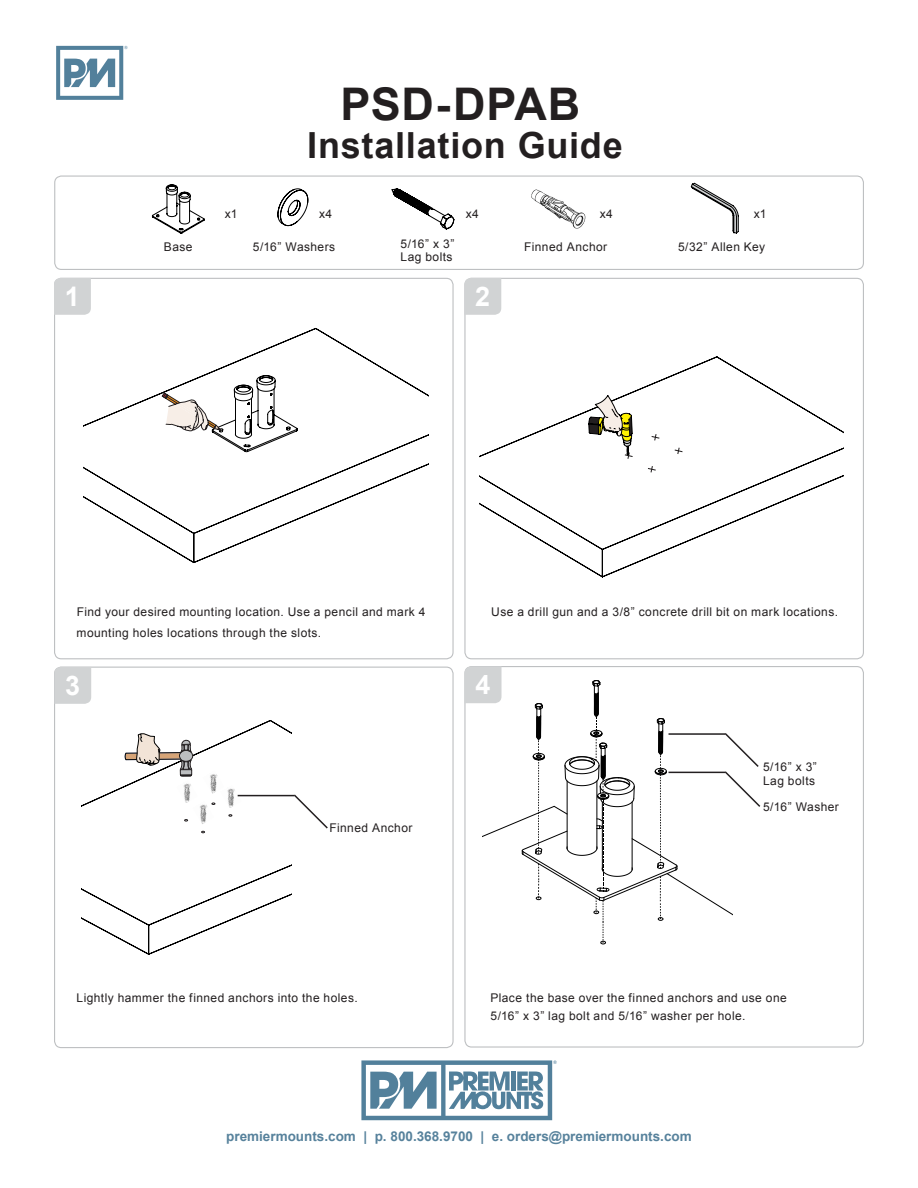
<style>
.page{position:relative;width:918px;height:1188px;background:#fff}
.page>*{position:absolute;margin:0;border:0;box-sizing:border-box;transform-origin:0 0}
.t1{font:700 45px "Arial";letter-spacing:.015em;color:#231f20}
.t2{font:700 36px "Arial";letter-spacing:.02em;color:#231f20}
.t3{font:700 27px "Arial";color:#fff}
.t4{font:700 13.5px "Arial";color:#57829c}
.t5{font:12px/21px "Arial";letter-spacing:.035em;color:#231f20}
</style>
<div class="page">
<div style="left:54px;top:176px;width:810px;height:94px;border:1px solid #bec0c2;border-radius:7px"></div>
<svg style="left:54px;top:278px;width:37px;height:37px"></svg>
<svg style="left:464px;top:278px;width:37px;height:37px"></svg>
<svg style="left:54px;top:667px;width:37px;height:37px"></svg>
<svg style="left:691px;top:183px;width:48px;height:50px"></svg>
<svg style="left:152px;top:185px;width:52px;height:48px"></svg>
<img style="left:531px;top:190px;width:55px;height:39px">
<svg style="left:392px;top:188px;width:62px;height:42px"></svg>
<svg style="left:278px;top:189px;width:30px;height:37px"></svg>
<svg style="left:83px;top:328px;width:346px;height:235px"></svg>
<svg style="left:162px;top:392px;width:60px;height:39px"></svg>
<svg style="left:479px;top:357px;width:365px;height:220px"></svg>
<svg style="left:650px;top:433px;width:11px;height:9px"></svg>
<svg style="left:647px;top:465px;width:10px;height:9px"></svg>
<svg style="left:674px;top:446px;width:10px;height:9px"></svg>
<svg style="left:588px;top:357px;width:46px;height:103px"></svg>
<svg style="left:81px;top:720px;width:211px;height:235px"></svg>
<img style="left:176px;top:780px;width:22px;height:23px">
<img style="left:203px;top:770px;width:21px;height:24px">
<img style="left:192px;top:801px;width:22px;height:23px">
<img style="left:220px;top:785px;width:22px;height:23px">
<svg style="left:125px;top:733px;width:68px;height:44px"></svg>
<hr style="left:238px;top:795px;width:56px;height:1px;background:#231f20">
<svg style="left:292px;top:794px;width:36px;height:35px"></svg>
<svg style="left:465px;top:666px;width:297px;height:310px"></svg>
<svg style="left:56px;top:46px;width:72px;height:54px"></svg>
<svg style="left:361px;top:1060px;width:196px;height:60px"></svg>
<h1 class="t1" style="left:340px;top:74px;width:241px">PSD-DPAB</h1>
<h2 class="t2" style="left:307px;top:122px;width:317px">Installation Guide</h2>
<p class="t5" style="left:164px;top:236px;width:30px">Base</p>
<p class="t5" style="left:225px;top:204px;width:14px">x1</p>
<p class="t5" style="left:319px;top:204px;width:14px">x4</p>
<p class="t5" style="left:466px;top:204px;width:14px">x4</p>
<p class="t5" style="left:600px;top:204px;width:14px">x4</p>
<p class="t5" style="left:754px;top:204px;width:14px">x1</p>
<p class="t5" style="left:253px;top:236px;width:84px">5/16” Washers</p>
<p class="t5" style="left:401px;top:233px;width:55px">5/16” x 3”</p>
<p class="t5" style="left:524px;top:236px;width:85px">Finned Anchor</p>
<p class="t5" style="left:678px;top:236px;width:88px">5/32” Allen Key</p>
<p class="t5" style="left:401px;top:247px;width:54px">Lag bolts</p>
<h3 class="t3" style="left:65px;top:278px;width:17px">1</h3>
<h3 class="t3" style="left:475px;top:278px;width:17px">2</h3>
<p class="t5" style="left:77px;top:602px;width:350px">Find your desired mounting location. Use a pencil and mark 4 mounting holes locations through the slots.</p>
<p class="t5" style="left:491px;top:602px;width:348px">Use a drill gun and a 3/8” concrete drill bit on mark locations.</p>
<h3 class="t3" style="left:65px;top:667px;width:17px">3</h3>
<h3 class="t3" style="left:476px;top:667px;width:17px">4</h3>
<p class="t5" style="left:329px;top:817px;width:85px">Finned Anchor</p>
<p class="t5" style="left:763px;top:761px;width:55px;line-height:13.5px">5/16” x 3”<br>Lag bolts</p>
<p class="t5" style="left:763px;top:796px;width:77px">5/16” Washer</p>
<p class="t5" style="left:77px;top:987px;width:283px">Lightly hammer the finned anchors into the holes.</p>
<p class="t5" style="left:490px;top:989px;width:298px;line-height:18px">Place the base over the finned anchors and use one<br>5/16” x 3” lag bolt and 5/16” washer per hole.</p>
<p class="t4" style="left:226px;top:1128px;width:467px">premiermounts.com | p. 800.368.9700 | e. orders@premiermounts.com</p>
</div>
